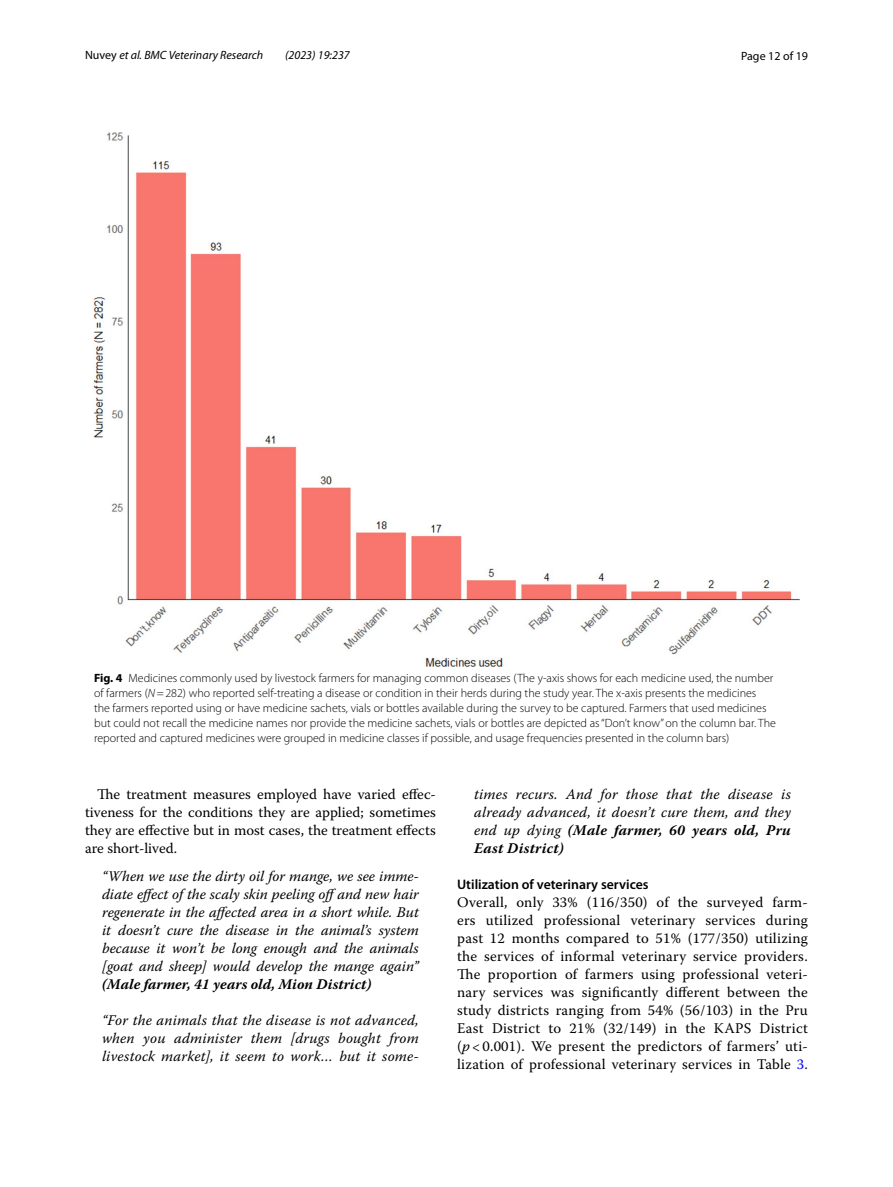
<style>
.page{position:relative;width:893px;height:1187px;background:#fff}
.page>*{position:absolute;margin:0;border:0;box-sizing:border-box;transform-origin:0 0}
.t1{font:14.7px/18px "Warnock Pro";letter-spacing:.01em;color:#000;text-align:justify}
.t2{font:14.7px/18px "Warnock Pro It 2";letter-spacing:.015em;color:#000;text-align:justify}
.t3{font:italic 700 14.7px/18px "Warnock Pro";letter-spacing:.015em;color:#000}
.t4{font:600 13.8px "Myriad Pro";color:#000}
.t5{font:300 12px/15px "Myriad Pro";color:#000}
.t6{font:italic 12px "Myriad Pro";color:#000}
.t7{font:12px "Myriad Pro";color:#000}
.s1{font-style:normal}
.s2{font-weight:700}
.s3{font-style:italic}
.s4{font-family:"Warnock Pro It 2";font-weight:400;font-style:normal}
.s5{font-family:"Warnock Pro It 2"}
.s6{color:#00f}
</style>
<div class="page">
<img style="left:93px;top:133px;width:707px;height:534px">
<p class="t6" style="left:85px;top:48px;width:180px"><span class="s1">Nuvey</span> et al. BMC Veterinary Research</p>
<p class="t6" style="left:285px;top:48px;width:66px">(2023) 19:237</p>
<p class="t7" style="left:741px;top:48px;width:68px">Page 12 of 19</p>
<p class="t5" style="left:94px;top:670px;width:683px"><span class="s2">Fig. 4</span> Medicines commonly used by livestock farmers for managing common diseases (The y-axis shows for each medicine used, the number of farmers (<span class="s3">N</span>=282) who reported self-treating a disease or condition in their herds during the study year. The x-axis presents the medicines<br>the farmers reported using or have medicine sachets, vials or bottles available during the survey to be captured. Farmers that used medicines but could not recall the medicine names nor provide the medicine sachets, vials or bottles are depicted as“Don’t know” on the column bar. The reported and captured medicines were grouped in medicine classes if possible, and usage frequencies presented in the column bars)</p>
<p class="t1" style="left:85px;top:785px;width:352px;text-indent:12px">The treatment measures employed have varied effec&shy;tiveness for the conditions they are applied; sometimes they are effective but in most cases, the treatment effects are short-lived.</p>
<p class="t2" style="left:102px;top:866px;width:318px">“When we use the dirty oil for mange, we see imme&shy;diate effect of the scaly skin peeling offand new hair regenerate in the affected area in a short while. But it doesn’t cure the disease in the animal’s system because it won’t be long enough and the animals [goat and sheep] would develop the mange again”</p>
<p class="t3" style="left:102px;top:974px;width:271px">(Male farmer, 41 years old, Mion District)</p>
<p class="t2" style="left:102px;top:1011px;width:318px">“For the animals that the disease is not advanced, when you administer them [drugs bought from livestock market], it seem to work… but it some-</p>
<p class="t2" style="left:474px;top:785px;width:318px">times recurs. And for those that the disease is already advanced, it doesn’t cure them, and they</p>
<p class="t3" style="left:474px;top:821px;width:318px"><span class="s4">end up dying</span> (Male farmer, 60 years old, Pru<br>East District)</p>
<p class="t4" style="left:457px;top:875px;width:193px">Utilization of veterinary services</p>
<p class="t1" style="left:457px;top:893px;width:352px">Overall, only 33% (116/350) of the surveyed farm&shy;ers utilized professional veterinary services during past 12 months compared to 51% (177/350) utilizing the services of informal veterinary service providers.<br>The proportion of farmers using professional veteri&shy;nary services was significantly different between the study districts ranging from 54% (56/103) in the Pru East District to 21% (32/149) in the KAPS District (<span class="s5">p</span> &lt; 0.001). We present the predictors of farmers’ uti&shy;lization of professional veterinary services in Table <span class="s6">3</span>.</p>
</div>
